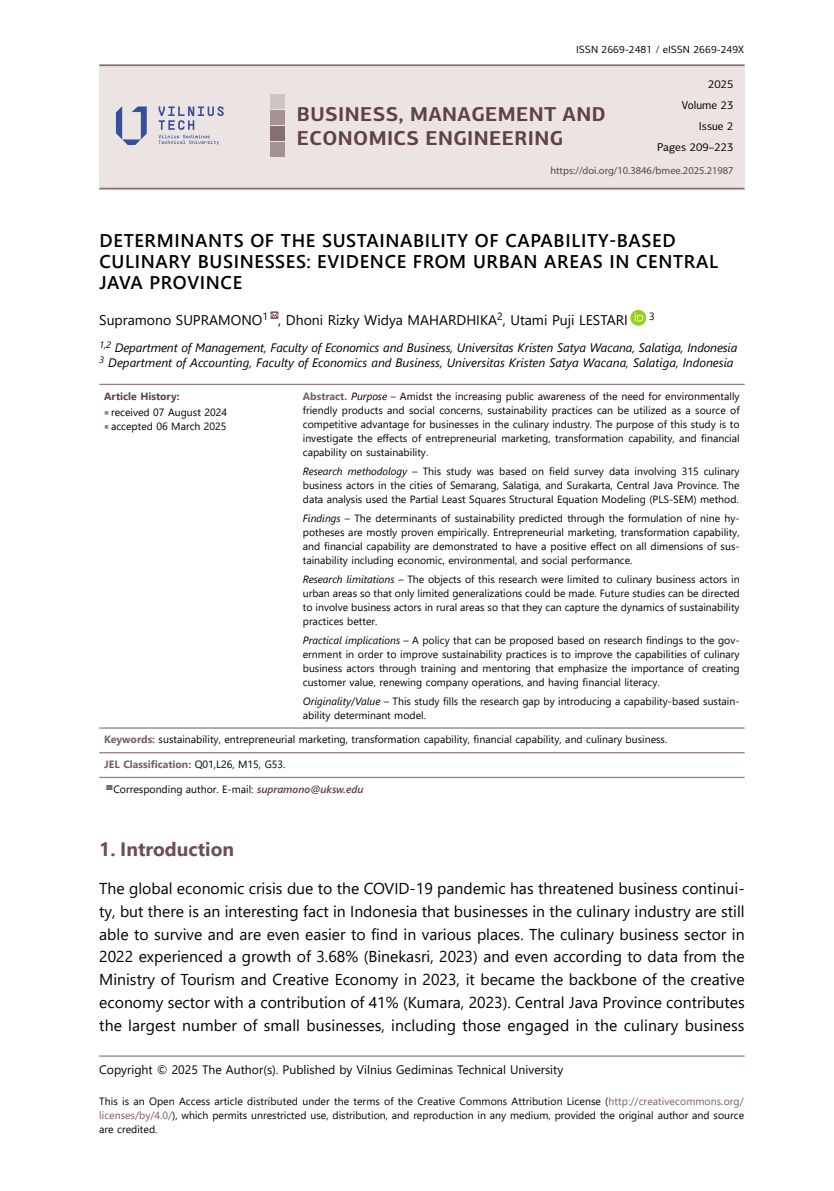
<style>
.page{position:relative;width:834px;height:1191px;background:#fff}
.page>*{position:absolute;margin:0;border:0;box-sizing:border-box;transform-origin:0 0}
.t1{font:700 20.12px/24.2px "PF Centro Sans Pro";letter-spacing:.02em;color:#5f4245}
.t2{font:700 19.25px "Segoe UI";color:#6c4f52}
.t3{font:600 18.38px/21px "Segoe UI";letter-spacing:.035em;color:#000}
.t4{font:15.75px/22.8px "Segoe UI";letter-spacing:.005em;color:#000;text-align:justify}
.t5{font:14px "Segoe UI";color:#000}
.t6{font:italic 12.25px/15.4px "Segoe UI";letter-spacing:-.01em;color:#000}
.t7{font:12.25px "Segoe UI";color:#000}
.t8{font:11.38px/21.2px "PF Centro Sans Pro";color:#000;text-align:right}
.t9{font:10.5px/14px "Segoe UI";color:#000;text-align:justify}
.t10{font:10.5px "Myriad Pro";color:#5f4245}
.t11{font:700 10.5px "Segoe UI";color:#795e60}
.t12{font:10.5px "PF Centro Sans Pro";color:#000}
.t13{font:700 10.5px "Segoe UI";color:#5f4245}
.s1{font-weight:700;color:#795e60}
.s2{font-style:italic}
.s3{font-family:"Minion Pro";font-size:12.25px;color:#968080}
.s4{font-weight:400;color:#000}
.s5{font-weight:600;font-style:italic;color:#5f4245}
.s6{color:#795e60}
</style>
<div class="page">
<hr style="left:99px;top:1055px;width:645px;height:1px;background:#968080">
<div style="left:99px;top:66px;width:645px;height:122px;background:#ece4e3"></div>
<hr style="left:99px;top:64px;width:645px;height:2px;background:#876e6f">
<hr style="left:99px;top:188px;width:645px;height:1px;background:#876e6f">
<div style="left:270px;top:94px;width:14px;height:15px;background:#cfc5c5"></div>
<div style="left:270px;top:110px;width:14px;height:15px;background:#a59293"></div>
<div style="left:270px;top:126px;width:14px;height:15px;background:#876e6f"></div>
<div style="left:270px;top:142px;width:14px;height:15px;background:#a59293"></div>
<svg style="left:116px;top:106px;width:31px;height:39px"></svg>
<svg style="left:158px;top:106px;width:66px;height:39px"></svg>
<svg style="left:270px;top:311px;width:9px;height:8px"></svg>
<svg style="left:630px;top:310px;width:16px;height:16px"></svg>
<svg style="left:634px;top:313px;width:9px;height:8px"></svg>
<hr style="left:99px;top:384px;width:199px;height:1px;background:#968080">
<hr style="left:298px;top:384px;width:446px;height:1px;background:#968080">
<hr style="left:99px;top:727px;width:199px;height:1px;background:#968080">
<hr style="left:298px;top:727px;width:446px;height:1px;background:#968080">
<hr style="left:99px;top:752px;width:199px;height:1px;background:#968080">
<hr style="left:298px;top:752px;width:446px;height:1px;background:#968080">
<hr style="left:99px;top:776px;width:199px;height:2px;background:#968080">
<hr style="left:298px;top:776px;width:446px;height:2px;background:#968080">
<svg style="left:106px;top:785px;width:7px;height:5px"></svg>
<p class="t12" style="left:576px;top:43px;width:169px">ISSN 2669-2481 / eISSN 2669-249X</p>
<p class="t8" style="left:657px;top:73px;width:78px">2025<br>Volume 23<br>Issue 2<br>Pages 209–223</p>
<p class="t10" style="left:550px;top:164px;width:185px">https://doi.org/10.3846/bmee.2025.21987</p>
<h1 class="t1" style="left:297px;top:102px;width:310px">BUSINESS, MANAGEMENT AND<br>ECONOMICS ENGINEERING</h1>
<h3 class="t3" style="left:100px;top:228px;width:620px">DETERMINANTS OF THE SUSTAINABILITY OF CAPABILITY-BASED<br>CULINARY BUSINESSES: EVIDENCE FROM URBAN AREAS IN CENTRAL<br>JAVA PROVINCE</h3>
<h3 class="t5" style="left:99px;top:307px;width:530px">Supramono SUPRAMONO<sup>1</sup> , Dhoni Rizky Widya MAHARDHIKA<sup>2</sup>, Utami Puji LESTARI</h3>
<p class="t9" style="left:649px;top:309px;width:7px">3</p>
<p class="t6" style="left:99px;top:338px;width:639px"><sup>1,2</sup> Department of Management, Faculty of Economics and Business, Universitas Kristen Satya Wacana, Salatiga, Indonesia<br><sup>3</sup> Department of Accounting, Faculty of Economics and Business, Universitas Kristen Satya Wacana, Salatiga, Indonesia</p>
<p class="t13" style="left:104px;top:386px;width:77px">Article History:</p>
<p class="t9" style="left:303px;top:388px;width:438px"><span class="s1">Abstract.</span> <span class="s2">Purpose</span> – Amidst the increasing public awareness of the need for environmentally friendly products and social concerns, sustainability practices can be utilized as a source of competitive advantage for businesses in the culinary industry. The purpose of this study is to investigate the effects of entrepreneurial marketing, transformation capability, and financial capability on sustainability.</p>
<p class="t9" style="left:303px;top:463px;width:438px"><span class="s2">Research methodology</span> – This study was based on field survey data involving 315 culinary business actors in the cities of Semarang, Salatiga, and Surakarta, Central Java Province. The data analysis used the Partial Least Squares Structural Equation Modeling (PLS-SEM) method.</p>
<p class="t9" style="left:303px;top:510px;width:438px"><span class="s2">Findings</span> – The determinants of sustainability predicted through the formulation of nine hy&shy;potheses are mostly proven empirically. Entrepreneurial marketing, transformation capability, and financial capability are demonstrated to have a positive effect on all dimensions of sus&shy;tainability including economic, environmental, and social performance.</p>
<p class="t9" style="left:303px;top:571px;width:438px"><span class="s2">Research limitations</span> – The objects of this research were limited to culinary business actors in urban areas so that only limited generalizations could be made. Future studies can be directed to involve business actors in rural areas so that they can capture the dynamics of sustainability practices better.</p>
<p class="t9" style="left:303px;top:632px;width:438px"><span class="s2">Practical implications</span> – A policy that can be proposed based on research findings to the gov&shy;ernment in order to improve sustainability practices is to improve the capabilities of culinary business actors through training and mentoring that emphasize the importance of creating customer value, renewing company operations, and having financial literacy.</p>
<p class="t9" style="left:303px;top:693px;width:438px"><span class="s2">Originality</span>/<span class="s2">Value</span> – This study fills the research gap by introducing a capability-based sustain&shy;ability determinant model.</p>
<p class="t9" style="left:104px;top:404px;width:124px"><span class="s3">■</span> received 07 August 2024</p>
<p class="t9" style="left:104px;top:418px;width:124px"><span class="s3">■</span> accepted 06 March 2025</p>
<p class="t9" style="left:104px;top:731px;width:564px"><span class="s1">Keywords:</span> sustainability, entrepreneurial marketing, transformation capability, financial capability, and culinary business.</p>
<p class="t11" style="left:104px;top:754px;width:183px">JEL Classification: <span class="s4">Q01,L26, M15, G53.</span></p>
<p class="t9" style="left:113px;top:781px;width:251px">Corresponding author. E-mail: <span class="s5">supramono@uksw.edu</span></p>
<h2 class="t2" style="left:99px;top:831px;width:136px">1. Introduction</h2>
<p class="t4" style="left:99px;top:875px;width:647px">The global economic crisis due to the COVID-19 pandemic has threatened business continui&shy;ty, but there is an interesting fact in Indonesia that businesses in the culinary industry are still able to survive and are even easier to find in various places. The culinary business sector in 2022 experienced a growth of 3.68% (Binekasri, 2023) and even according to data from the Ministry of Tourism and Creative Economy in 2023, it became the backbone of the creative economy sector with a contribution of 41% (Kumara, 2023). Central Java Province contributes the largest number of small businesses, including those engaged in the culinary business</p>
<p class="t7" style="left:99px;top:1058px;width:465px">Copyright © 2025 The Author(s). Published by Vilnius Gediminas Technical University</p>
<p class="t9" style="left:99px;top:1093px;width:646px">This is an Open Access article distributed under the terms of the Creative Commons Attribution License (<span class="s6">http://creativecommons.org/ licenses/by/4.0/</span>), which permits unrestricted use, distribution, and reproduction in any medium, provided the original author and source are credited.</p>
</div>
